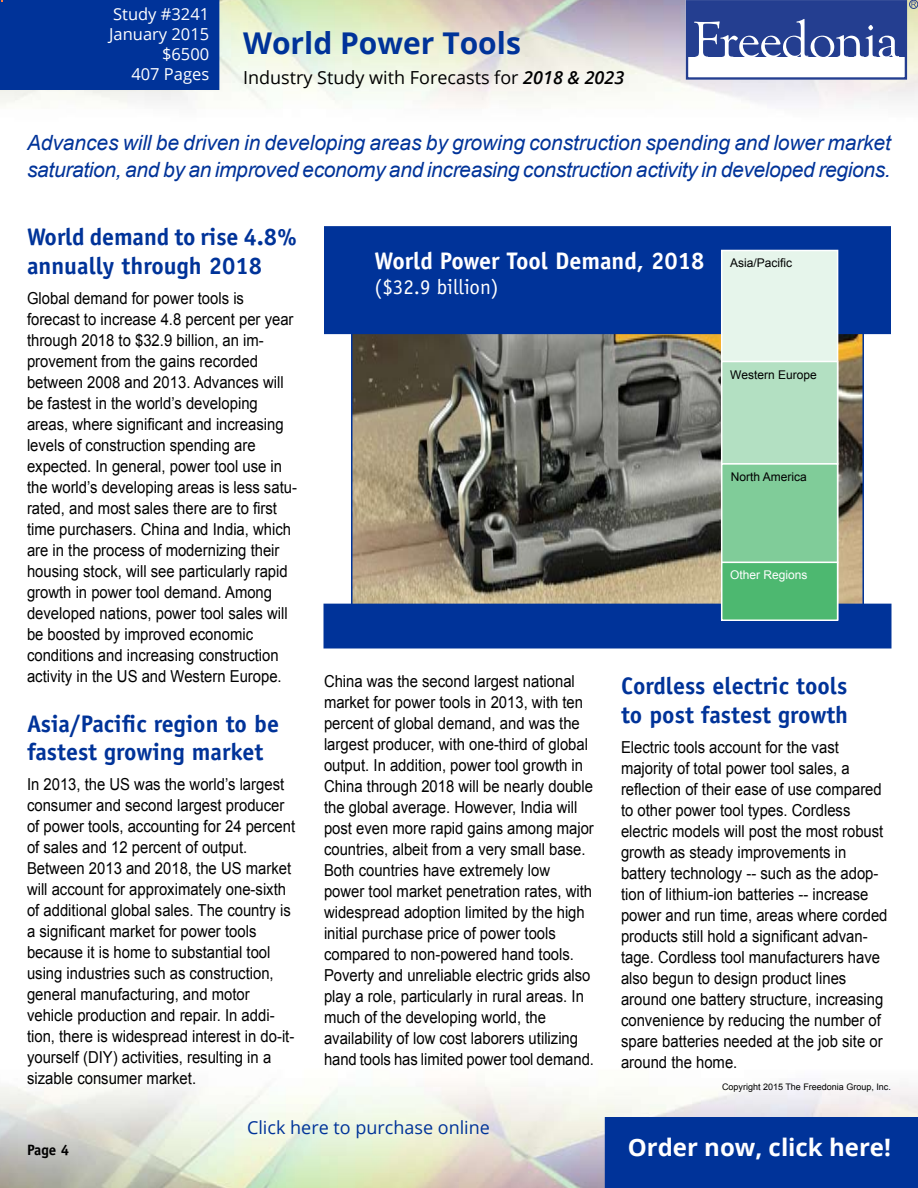
<style>
.page{position:relative;width:918px;height:1188px;background:#fff}
.page>*{position:absolute;margin:0;border:0;box-sizing:border-box;transform-origin:0 0}
.t1{font:700 30px "Open Sans";color:#039}
.t2{font:700 24px/28.8px "Officina Sans";color:#039}
.t3{font:700 24px "Officina Sans";color:#fff}
.t4{font:700 24px "Open Sans";color:#fff}
.t5{font:italic 21px/27px "Arial";letter-spacing:-.015em;color:#039}
.t6{font:21px "Officina Sans";color:#fff}
.t7{font:18px "Open Sans";color:#000}
.t8{font:18px "Open Sans";color:#039}
.t9{font:16.5px/21px "Arial";color:#000;scale:.9 1}
.t10{font:16.5px/19.8px "Open Sans";color:#fff;text-align:right}
.t11{font:700 15px "Officina Sans";color:#000}
.t12{font:12px "Arial";color:#000}
.t13{font:12px "Arial";color:#fff}
.t14{font:9px "Arial";color:#000}
.s1{font-weight:600;font-style:italic}
</style>
<div class="page">
<div style="left:605px;top:1117px;width:313px;height:71px;background:#039"></div>
<div style="left:686px;top:0;width:221px;height:80px;border:2px solid #243e90"></div>
<div style="left:687px;top:1px;width:218px;height:56px;background:#243e90"></div>
<svg style="left:694px;top:19px;width:205px;height:38px"></svg>
<div style="left:909px;top:0;width:9px;height:9px;border:1px solid #243e90;border-radius:50%"></div>
<svg style="left:911px;top:2px;width:5px;height:5px"></svg>
<img style="left:354px;top:334px;width:507px;height:270px">
<div style="left:325px;top:227px;width:565px;height:106px;background:#039"></div>
<div style="left:324px;top:226px;width:567px;height:108px;border:2px solid #039"></div>
<div style="left:0;top:0;width:219px;height:90px;background:#039"></div>
<div style="left:324px;top:604px;width:567px;height:44px;background:#039"></div>
<div style="left:722px;top:250px;width:116px;height:369px;background:#e6f5eb"></div>
<div style="left:721px;top:250px;width:117px;height:370px;border:2px solid #fff"></div>
<div style="left:722px;top:362px;width:116px;height:102px;background:#b3e0c2"></div>
<div style="left:721px;top:361px;width:117px;height:104px;border:2px solid #fff"></div>
<div style="left:722px;top:464px;width:116px;height:99px;background:#80cc99"></div>
<div style="left:721px;top:463px;width:117px;height:100px;border:2px solid #fff"></div>
<div style="left:722px;top:562px;width:116px;height:58px;background:#4db870"></div>
<div style="left:721px;top:562px;width:117px;height:59px;border:2px solid #fff"></div>
<svg style="left:62px;top:1145px;width:7px;height:10px"></svg>
<p class="t10" style="left:109px;top:4px;width:102px">Study #3241<br>January 2015 $6500<br>407 Pages</p>
<h1 class="t1" style="left:243px;top:22px;width:279px">World Power Tools</h1>
<p class="t7" style="left:243px;top:65px;width:383px">Industry Study with Forecasts for <span class="s1">2018 &amp; 2023</span></p>
<p class="t5" style="left:27px;top:130px;width:866px">Advances will be driven in developing areas by growing construction spending and lower market saturation, and by an improved economy and increasing construction activity in developed regions.</p>
<h2 class="t2" style="left:27px;top:222px;width:271px">World demand to rise 4.8% annually through 2018</h2>
<p class="t9" style="left:27px;top:288px;width:301px">Global demand for power tools is forecast to increase 4.8 percent per year through 2018 to $32.9 billion, an im&shy;provement from the gains recorded between 2008 and 2013. Advances will be fastest in the world’s developing areas, where significant and increasing levels of construction spending are expected. In general, power tool use in the world’s developing areas is less satu&shy;rated, and most sales there are to first time purchasers. China and India, which are in the process of modernizing their housing stock, will see particularly rapid growth in power tool demand. Among developed nations, power tool sales will be boosted by improved economic conditions and increasing construction activity in the US and Western Europe.</p>
<h2 class="t2" style="left:27px;top:709px;width:254px">Asia/Pacific region to be fastest growing market</h2>
<p class="t9" style="left:27px;top:774px;width:300px">In 2013, the US was the world’s largest consumer and second largest producer of power tools, accounting for 24 percent of sales and 12 percent of output.<br>Between 2013 and 2018, the US market will account for approximately one-sixth of additional global sales. The country is a significant market for power tools because it is home to substantial tool using industries such as construction, general manufacturing, and motor vehicle production and repair. In addi&shy;tion, there is widespread interest in do-it&shy;yourself (DIY) activities, resulting in a sizable consumer market.</p>
<h2 class="t3" style="left:375px;top:245px;width:331px">World Power Tool Demand, 2018</h2>
<p class="t6" style="left:375px;top:274px;width:126px">($32.9 billion)</p>
<p class="t12" style="left:730px;top:255px;width:64px">Asia/Pacific</p>
<p class="t12" style="left:730px;top:367px;width:88px">Western Europe</p>
<p class="t12" style="left:731px;top:469px;width:78px">North America</p>
<p class="t13" style="left:730px;top:567px;width:79px">Other Regions</p>
<p class="t9" style="left:324px;top:671px;width:302px">China was the second largest national market for power tools in 2013, with ten percent of global demand, and was the largest producer, with one-third of global output. In addition, power tool growth in China through 2018 will be nearly double the global average. However, India will post even more rapid gains among major countries, albeit from a very small base.<br>Both countries have extremely low power tool market penetration rates, with widespread adoption limited by the high initial purchase price of power tools compared to non-powered hand tools.<br>Poverty and unreliable electric grids also play a role, particularly in rural areas. In much of the developing world, the availability of low cost laborers utilizing hand tools has limited power tool demand.</p>
<h2 class="t2" style="left:621px;top:671px;width:229px">Cordless electric tools to post fastest growth</h2>
<p class="t9" style="left:621px;top:737px;width:298px">Electric tools account for the vast majority of total power tool sales, a reflection of their ease of use compared to other power tool types. Cordless electric models will post the most robust growth as steady improvements in battery technology -- such as the adop&shy;tion of lithium-ion batteries -- increase power and run time, areas where corded products still hold a significant advan&shy;tage. Cordless tool manufacturers have also begun to design product lines around one battery structure, increasing convenience by reducing the number of spare batteries needed at the job site or around the home.</p>
<p class="t14" style="left:722px;top:1080px;width:170px">Copyright 2015 The Freedonia Group, Inc.</p>
<p class="t8" style="left:247px;top:1115px;width:244px">Click here to purchase online</p>
<p class="t11" style="left:27px;top:1140px;width:31px">Page</p>
<h2 class="t4" style="left:628px;top:1130px;width:265px">Order now, click here!</h2>
</div>
